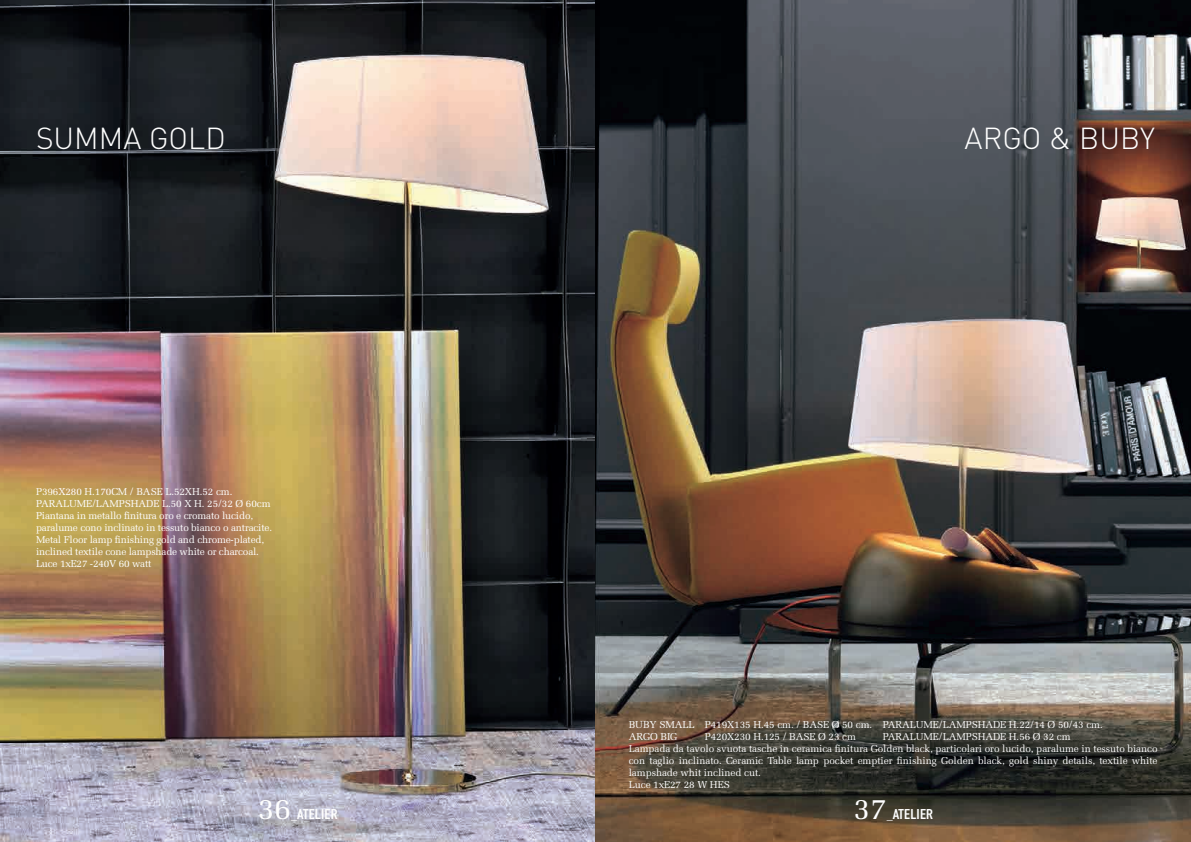
<style>
.page{position:relative;width:1191px;height:842px;background:#fff}
.page>*{position:absolute;margin:0;border:0;box-sizing:border-box;transform-origin:0 0}
.t1{font:300 30px "DIN";color:#fff}
.t2{font:30px "Melior";color:#fff}
.t3{font:14px "DIN Engschrift";letter-spacing:.015em;color:#fff;scale:1.15 1}
.t4{font:10px/12px "Melior";letter-spacing:-.01em;color:#fff}
.s1{font-family:"Melior";font-style:italic;font-size:12px}
</style>
<div class="page">
<img style="left:0;top:0;width:1191px;height:842px">
<h1 class="t1" style="left:36px;top:120px;width:191px">SUMMA GOLD</h1>
<h1 class="t1" style="left:964px;top:120px;width:192px">ARGO &amp; BUBY</h1>
<p class="t4" style="left:36px;top:486px;width:238px">P396X280 H.170CM / BASE L.52XH.52 cm.<br>PARALUME/LAMPSHADE L.50 X H. 25/32 Ø 60cm Piantana in metallo finitura oro e cromato lucido, paralume cono inclinato in tessuto bianco o antracite.<br>Metal Floor lamp finishing gold and chrome-plated, inclined textile cone lampshade white or charcoal.<br>Luce 1xE27 -240V 60 watt</p>
<p class="t4" style="left:629px;top:719px;width:475px">BUBY SMALL P419X135 H.45 cm. / BASE Ø 50 cm. PARALUME/LAMPSHADE H.22/14 Ø 50/43 cm.<br>ARGO BIG</p>
<p class="t4" style="left:629px;top:731px;width:530px;text-indent:254px">PARALUME/LAMPSHADE H.56 Ø 32 cm<br>Lampada da tavolo svuota tasche in ceramica finitura Golden black, particolari oro lucido, paralume in tessuto bianco con taglio inclinato. Ceramic Table lamp pocket emptier finishing Golden black, gold shiny details, textile white lampshade whit inclined cut.<br>Luce 1xE27 28 W HES</p>
<p class="t4" style="left:705px;top:731px;width:153px">P420X230 H.125 / BASE Ø 23 cm</p>
<h1 class="t2" style="left:258px;top:791px;width:35px">36</h1>
<h2 class="t3" style="left:291px;top:806px;width:42px"><span class="s1">_</span>ATELIER</h2>
<h1 class="t2" style="left:853px;top:791px;width:35px">37</h1>
<h2 class="t3" style="left:886px;top:806px;width:42px"><span class="s1">_</span>ATELIER</h2>
</div>
